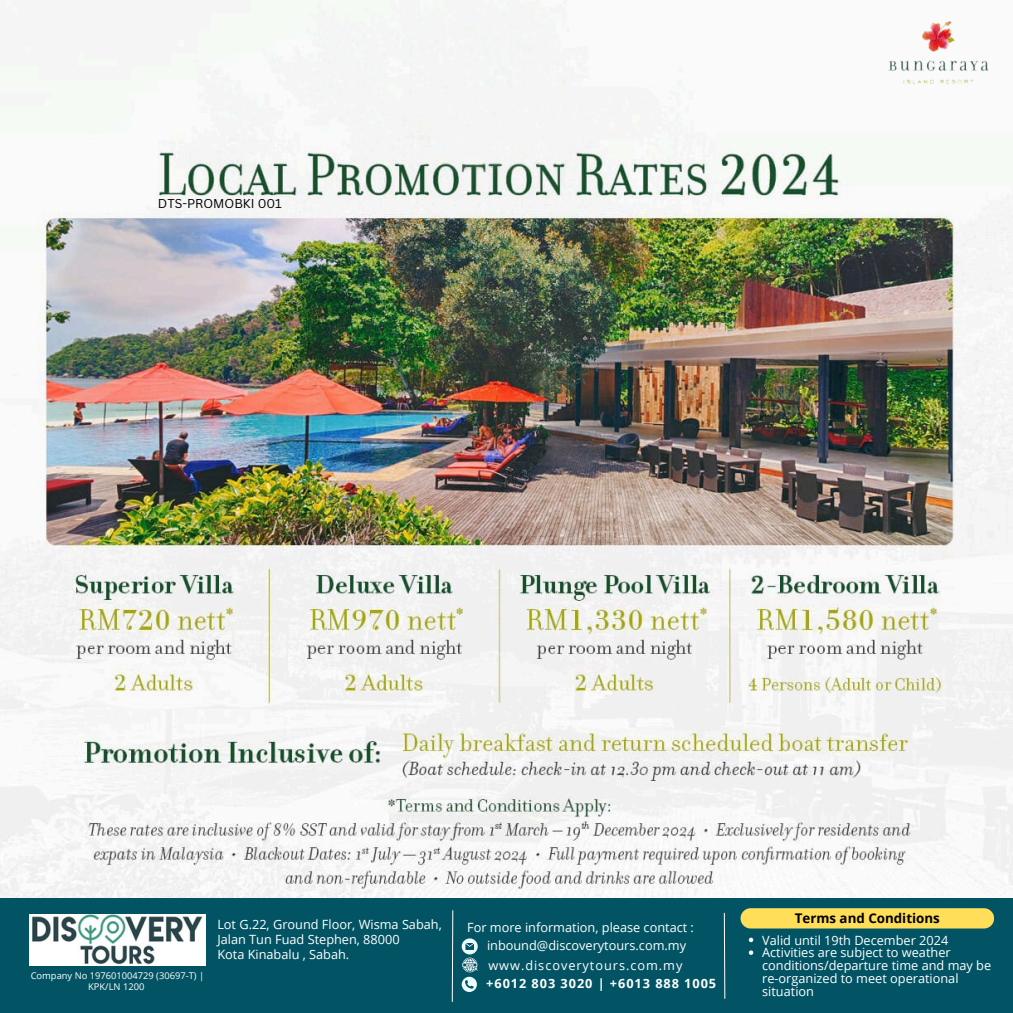
<style>
.page{position:relative;width:1013px;height:1013px;background:#fff}
.page>*{position:absolute;margin:0;border:0;box-sizing:border-box;transform-origin:0 0}
.t1{font:700 13.38px "Open Sans";color:#000}
.t2{font:12.75px/12.8px "Open Sans";color:#fff}
.t3{font:700 12.75px "Open Sans";letter-spacing:.075em;color:#fff}
.t4{font:12.75px "Open Sans";letter-spacing:.075em;color:#fff}
.t5{font:12.5px "Canva Sans";color:#000}
.t6{font:9.38px/10.1px "Open Sans";color:#fff;text-align:center}
</style>
<div class="page">
<img style="left:0;top:0;width:1012px;height:898px">
<img style="left:886px;top:21px;width:103px;height:65px">
<div style="left:0;top:898px;width:1012px;height:114px;background:#025464"></div>
<img style="left:29px;top:914px;width:176px;height:51px">
<svg style="left:451px;top:910px;width:3px;height:92px"></svg>
<div style="left:740px;top:908px;width:254px;height:20px;background:#ffde59;border-radius:10px"></div>
<svg style="left:723px;top:912px;width:2px;height:87px"></svg>
<svg style="left:461px;top:938px;width:16px;height:53px"></svg>
<svg style="left:748px;top:937px;width:5px;height:5px"></svg>
<svg style="left:748px;top:950px;width:5px;height:4px"></svg>
<p class="t5" style="left:158px;top:194px;width:125px">DTS-PROMOBKI 001</p>
<p class="t6" style="left:31px;top:970px;width:175px">Company No 197601004729 (30697-T) |<br>KPK/LN 1200</p>
<p class="t2" style="left:217px;top:916px;width:226px;line-height:15.2px">Lot G.22, Ground Floor, Wisma Sabah,<br>Jalan Tun Fuad Stephen, 88000<br>Kota Kinabalu , Sabah.</p>
<h3 class="t2" style="left:487px;top:918px;width:208px;line-height:17.9px;text-indent:-20px">For more information, please contact : inbound@discoverytours.com.my</h3>
<h3 class="t3" style="left:486px;top:974px;width:231px">+6012 803 3020 | +6013 888 1005</h3>
<h2 class="t4" style="left:488px;top:956px;width:195px">www.discoverytours.com.my</h2>
<p class="t1" style="left:794px;top:908px;width:147px">Terms and Conditions</p>
<p class="t2" style="left:762px;top:933px;width:188px">Valid until 19th December 2024</p>
<h3 class="t2" style="left:762px;top:946px;width:230px">Activities are subject to weather conditions/departure time and may be re-organized to meet operational situation</h3>
</div>
